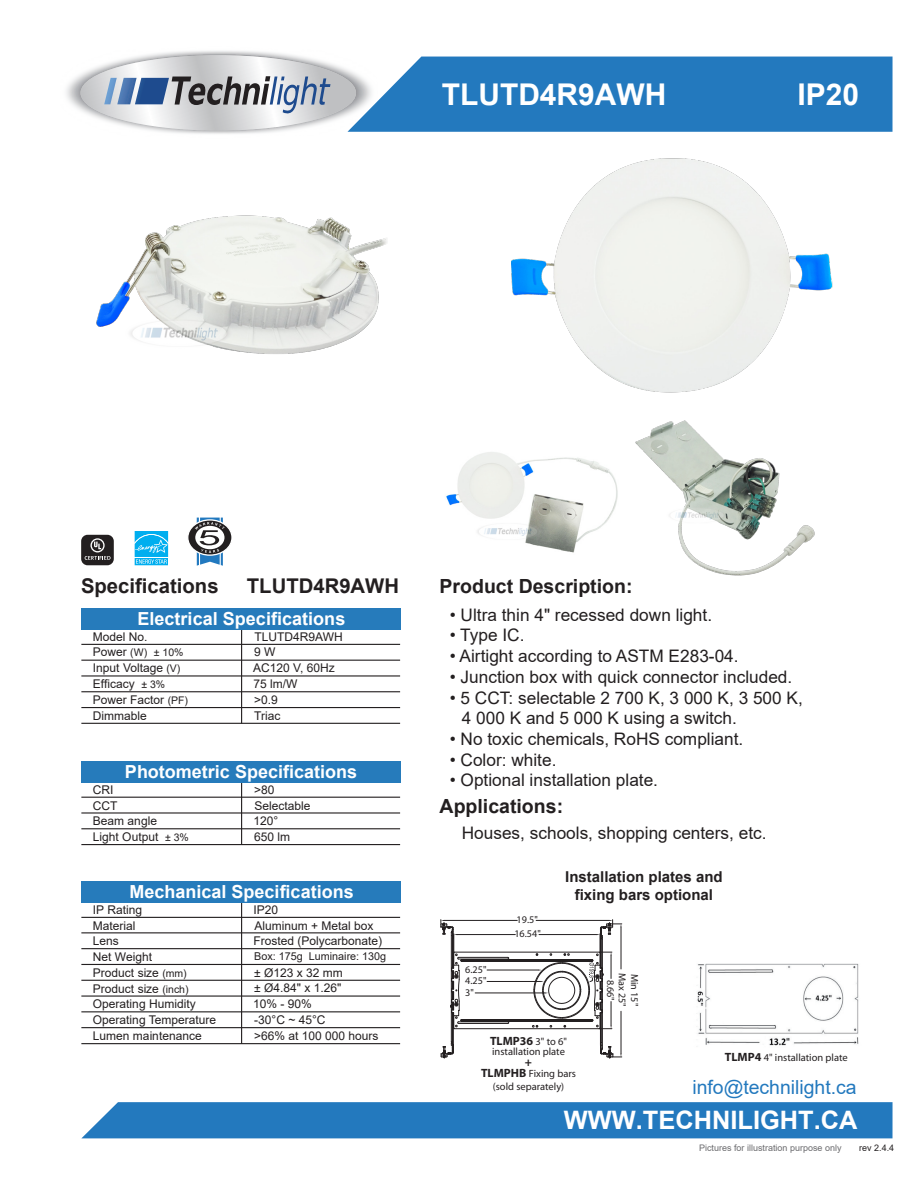
<style>
.page{position:relative;width:918px;height:1188px;background:#fff}
.page>*{position:absolute;margin:0;border:0;box-sizing:border-box;transform-origin:0 0}
.t1{font:700 30px "Arial";color:#fff}
.t2{font:700 25.35px "Arial";color:#fff}
.t3{font:700 20.25px "Arial";color:#231f20}
.t4{font:700 19.5px "Arial";color:#231f20}
.t5{font:19.35px "Arial";color:#2379be}
.t6{font:700 18px "Arial";color:#fff}
.t7{font:17.25px/20.7px "Arial";color:#231f20}
.t8{font:700 15px/18px "Arial";color:#231f20;text-align:center}
.t9{font:12px/15.8px "Arial";color:#231f20}
.t10{font:700 12px "Myriad";color:#231f20}
.t11{font:10.8px "Arial";color:#231f20}
.t12{font:10.5px/12.6px "Myriad";color:#231f20;text-align:center}
.t13{font:10.5px "Arial";color:#231f20}
.t14{font:10.2px/11.4px "Myriad Pro";color:#231f20}
.t15{font:9px "Arial";color:#6b6b6e}
.t16{font:9px "Arial";color:#231f20}
.s1{font-size:12px}
.s2{font-size:10.5px}
.s3{font-weight:400;font-size:10.5px}
.s4{font-weight:700;font-size:12px}
</style>
<div class="page">
<div style="left:82px;top:1102px;width:811px;height:36px;background:#2379be"></div>
<div style="left:378px;top:57px;width:515px;height:75px;background:#2379be"></div>
<hr style="left:241px;top:899px;width:1px;height:145px;background:#231f20">
<hr style="left:81px;top:932px;width:319px;height:1px;background:#231f20">
<hr style="left:81px;top:917px;width:319px;height:1px;background:#231f20">
<hr style="left:81px;top:948px;width:319px;height:1px;background:#231f20">
<hr style="left:81px;top:964px;width:319px;height:1px;background:#231f20">
<hr style="left:81px;top:980px;width:319px;height:1px;background:#231f20">
<hr style="left:81px;top:995px;width:319px;height:2px;background:#231f20">
<hr style="left:81px;top:1011px;width:319px;height:1px;background:#231f20">
<hr style="left:81px;top:1027px;width:319px;height:1px;background:#231f20">
<hr style="left:241px;top:781px;width:1px;height:63px;background:#231f20">
<hr style="left:81px;top:797px;width:319px;height:1px;background:#231f20">
<hr style="left:81px;top:812px;width:319px;height:2px;background:#231f20">
<hr style="left:81px;top:828px;width:319px;height:1px;background:#231f20">
<hr style="left:81px;top:844px;width:319px;height:1px;background:#231f20">
<hr style="left:241px;top:628px;width:1px;height:96px;background:#231f20">
<hr style="left:81px;top:644px;width:319px;height:1px;background:#231f20">
<hr style="left:81px;top:660px;width:319px;height:1px;background:#231f20">
<hr style="left:81px;top:675px;width:319px;height:2px;background:#231f20">
<hr style="left:81px;top:691px;width:319px;height:1px;background:#231f20">
<hr style="left:81px;top:707px;width:319px;height:1px;background:#231f20">
<hr style="left:81px;top:723px;width:319px;height:1px;background:#231f20">
<hr style="left:81px;top:1043px;width:319px;height:1px;background:#231f20">
<img style="left:66px;top:51px;width:312px;height:83px">
<svg style="left:81px;top:55px;width:275px;height:76px"></svg>
<svg style="left:104px;top:76px;width:226px;height:41px;background:#a2abb8"></svg>
<div style="left:81px;top:761px;width:320px;height:21px;background:#267bbb"></div>
<div style="left:81px;top:608px;width:320px;height:21px;background:#267bbb"></div>
<div style="left:81px;top:881px;width:320px;height:21px;background:#267bbb"></div>
<svg style="left:188px;top:518px;width:44px;height:48px"></svg>
<img style="left:96px;top:215px;width:291px;height:139px">
<img style="left:642px;top:450px;width:173px;height:126px">
<img style="left:446px;top:452px;width:172px;height:101px">
<img style="left:493px;top:98px;width:353px;height:352px">
<img style="left:697px;top:963px;width:162px;height:83px">
<svg style="left:440px;top:920px;width:182px;height:139px"></svg>
<svg style="left:134px;top:531px;width:35px;height:35px"></svg>
<div style="left:81px;top:535px;width:33px;height:30px;background:#231f20;border-radius:6px"></div>
<svg style="left:85px;top:538px;width:26px;height:22px"></svg>
<h1 class="t1" style="left:442px;top:74px;width:226px">TLUTD4R9AWH</h1>
<h1 class="t1" style="left:798px;top:74px;width:63px">IP20</h1>
<h3 class="t3" style="left:81px;top:571px;width:139px">Specifications</h3>
<h3 class="t3" style="left:247px;top:571px;width:154px">TLUTD4R9AWH</h3>
<p class="t9" style="left:93px;top:629px;width:56px">Model No.</p>
<p class="t13" style="left:93px;top:646px;width:92px"><span class="s1">Power</span> (W) ± 10%</p>
<p class="t9" style="left:93px;top:660px;width:97px">Input Voltage <span class="s2">(V)<br></span>Efficacy <span class="s2">± 3%<br></span>Power Factor <span class="s2">(PF)</span></p>
<h3 class="t6" style="left:137px;top:606px;width:209px">Electrical Specifications</h3>
<p class="t9" style="left:254px;top:629px;width:90px">TLUTD4R9AWH</p>
<p class="t9" style="left:253px;top:660px;width:83px">AC120 V, 60Hz</p>
<p class="t9" style="left:254px;top:692px;width:25px">&gt;0.9</p>
<p class="t9" style="left:254px;top:644px;width:23px">9 W</p>
<p class="t9" style="left:253px;top:676px;width:46px">75 lm/W</p>
<p class="t9" style="left:93px;top:708px;width:55px">Dimmable</p>
<p class="t9" style="left:254px;top:708px;width:28px">Triac</p>
<h3 class="t6" style="left:125px;top:759px;width:234px">Photometric Specifications</h3>
<p class="t9" style="left:93px;top:782px;width:97px">CRI<br>CCT<br>Beam angle<br>Light Output <span class="s2">± 3%</span></p>
<p class="t9" style="left:254px;top:782px;width:22px">&gt;80</p>
<p class="t9" style="left:253px;top:798px;width:59px">Selectable<br>120°<br>650 lm</p>
<h3 class="t6" style="left:130px;top:879px;width:226px">Mechanical Specifications</h3>
<p class="t9" style="left:93px;top:902px;width:95px">IP Rating<br>Material<br>Lens<br>Net Weight<br>Product size <span class="s2">(mm)</span></p>
<p class="t9" style="left:254px;top:902px;width:130px">IP20<br>Aluminum + Metal box<br>Frosted (Polycarbonate)</p>
<p class="t11" style="left:254px;top:949px;width:134px">Box: 175g Luminaire: 130g</p>
<p class="t9" style="left:254px;top:965px;width:90px">± Ø123 x 32 mm</p>
<p class="t9" style="left:93px;top:980px;width:97px">Product size <span class="s2">(inch)</span></p>
<p class="t9" style="left:254px;top:980px;width:89px">± Ø4.84" x 1.26"</p>
<p class="t9" style="left:93px;top:996px;width:125px">Operating Humidity<br>Operating Temperature</p>
<p class="t9" style="left:253px;top:996px;width:74px">10% - 90% -30°C ~ 45°C</p>
<p class="t9" style="left:93px;top:1028px;width:110px">Lumen maintenance</p>
<p class="t9" style="left:254px;top:1028px;width:126px">&gt;66% at 100 000 hours</p>
<h3 class="t4" style="left:440px;top:572px;width:194px">Product Description:</h3>
<h3 class="t7" style="left:450px;top:604px;width:264px">• Ultra thin 4" recessed down light.</h3>
<h3 class="t7" style="left:450px;top:625px;width:76px">• Type IC.</h3>
<h3 class="t7" style="left:450px;top:646px;width:290px">• Airtight according to ASTM E283-04.</h3>
<h3 class="t7" style="left:450px;top:666px;width:344px">• Junction box with quick connector included.</h3>
<h3 class="t7" style="left:462px;top:687px;width:343px;text-indent:-12px">• 5 CCT: selectable 2 700 K, 3 000 K, 3 500 K,<br>4 000 K and 5 000 K using a switch.</h3>
<h3 class="t7" style="left:450px;top:728px;width:295px">• No toxic chemicals, RoHS compliant.</h3>
<h3 class="t7" style="left:450px;top:749px;width:108px">• Color: white.</h3>
<h3 class="t7" style="left:450px;top:770px;width:210px">• Optional installation plate.</h3>
<h3 class="t4" style="left:440px;top:793px;width:125px">Applications:</h3>
<h3 class="t7" style="left:462px;top:823px;width:306px">Houses, schools, shopping centers, etc.</h3>
<p class="t14" style="left:465px;top:964px;width:23px">6.25"</p>
<p class="t14" style="left:465px;top:975px;width:23px">4.25"<br>3"</p>
<p class="t14" style="left:514px;top:913px;width:28px;line-height:13.6px">19.5"<br>16.54"</p>
<p class="t8" style="left:565px;top:868px;width:159px">Installation plates and fixing bars optional</p>
<p class="t14" style="left:617px;top:980px;width:23px;rotate:90deg">8.66"</p>
<p class="t14" style="left:628px;top:973px;width:35px;rotate:90deg">Max 25"</p>
<p class="t14" style="left:640px;top:974px;width:34px;rotate:90deg">Min 15"</p>
<p class="t10" style="left:490px;top:1035px;width:79px">TLMP36 <span class="s3">3" to 6"</span></p>
<p class="t12" style="left:492px;top:1045px;width:74px">installation plate</p>
<p class="t10" style="left:525px;top:1056px;width:9px">+</p>
<p class="t12" style="left:481px;top:1068px;width:96px"><span class="s4">TLMPHB</span> Fixing bars (sold separately)</p>
<p class="t12" style="left:725px;top:1052px;width:124px"><span class="s4">TLMP4</span> 4" installation plate</p>
<h3 class="t5" style="left:692px;top:1074px;width:166px">info@technilight.ca</h3>
<h2 class="t2" style="left:564px;top:1102px;width:295px">WWW.TECHNILIGHT.CA</h2>
<p class="t15" style="left:699px;top:1142px;width:144px">Pictures for illustration purpose only</p>
<p class="t16" style="left:859px;top:1142px;width:37px">rev 2.4.4</p>
</div>
